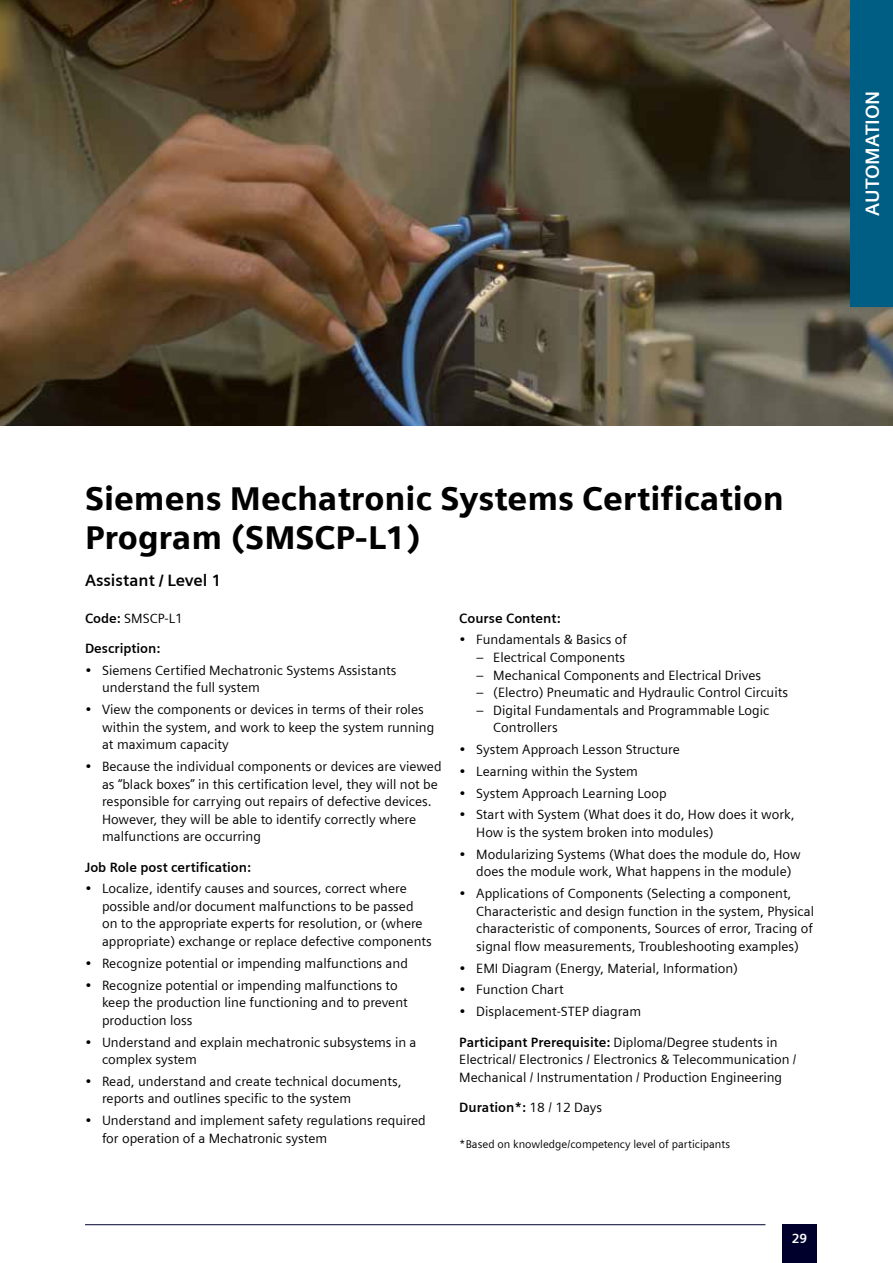
<style>
.page{position:relative;width:893px;height:1263px;background:#fff}
.page>*{position:absolute;margin:0;border:0;box-sizing:border-box;transform-origin:0 0}
.t1{font:900 33px/39.6px "Siemens Sans";color:#000}
.t2{font:700 19.5px "Siemens Sans";color:#fff}
.t3{font:700 16.5px "Siemens Sans";color:#000}
.t4{font:13.5px/17.5px "Siemens Sans";color:#000}
.t5{font:700 13.5px "Siemens Sans";color:#000}
.t6{font:700 13.5px "Siemens Sans";color:#fff}
.t7{font:11.25px "Siemens Sans";color:#000}
.s1{font-weight:700}
.s2{font-weight:400}
</style>
<div class="page">
<img style="left:0;top:0;width:893px;height:425px">
<div style="left:850px;top:0;width:43px;height:306px;background:#005d83"></div>
<div style="left:782px;top:1225px;width:34px;height:38px;background:#00002c"></div>
<hr style="left:85px;top:1224px;width:680px;height:1px;background:#00002c">
<h2 class="t2" style="left:861px;top:216px;width:127px;rotate:-90deg">AUTOMATION</h2>
<h1 class="t1" style="left:85px;top:478px;width:701px">Siemens Mechatronic Systems Certification<br>Program (SMSCP-L1)</h1>
<p class="t3" style="left:85px;top:571px;width:138px">Assistant / Level 1</p>
<p class="t4" style="left:85px;top:609px;width:99px"><span class="s1">Code:</span> SMSCP-L1</p>
<p class="t5" style="left:85px;top:641px;width:77px">Description:</p>
<p class="t4" style="left:102px;top:661px;width:296px;text-indent:-17px">• Siemens Certified Mechatronic Systems Assistants understand the full system</p>
<p class="t4" style="left:102px;top:701px;width:334px;text-indent:-17px">• View the components or devices in terms of their roles within the system, and work to keep the system running at maximum capacity</p>
<p class="t4" style="left:102px;top:758px;width:341px;text-indent:-17px">• Because the individual components or devices are viewed as “black boxes” in this certification level, they will not be responsible for carrying out repairs of defective devices.<br>However, they will be able to identify correctly where malfunctions are occurring</p>
<p class="t5" style="left:85px;top:859px;width:168px">Job Role post certification:</p>
<p class="t4" style="left:102px;top:880px;width:331px;text-indent:-17px">• Localize, identify causes and sources, correct where possible and/or document malfunctions to be passed on to the appropriate experts for resolution, or (where appropriate) exchange or replace defective components</p>
<p class="t4" style="left:85px;top:954px;width:324px">• Recognize potential or impending malfunctions and</p>
<p class="t4" style="left:102px;top:976px;width:307px;text-indent:-17px">• Recognize potential or impending malfunctions to keep the production line functioning and to prevent production loss</p>
<p class="t4" style="left:102px;top:1033px;width:316px;text-indent:-17px">• Understand and explain mechatronic subsystems in a complex system</p>
<p class="t4" style="left:102px;top:1072px;width:301px;text-indent:-17px">• Read, understand and create technical documents, reports and outlines specific to the system</p>
<p class="t4" style="left:102px;top:1112px;width:325px;text-indent:-17px">• Understand and implement safety regulations required for operation of a Mechatronic system</p>
<p class="t5" style="left:459px;top:610px;width:103px">Course Content:</p>
<p class="t4" style="left:459px;top:631px;width:169px">• Fundamentals &amp; Basics of</p>
<p class="t4" style="left:476px;top:649px;width:150px">– Electrical Components</p>
<p class="t4" style="left:476px;top:666px;width:286px">– Mechanical Components and Electrical Drives</p>
<p class="t4" style="left:476px;top:684px;width:313px">– (Electro) Pneumatic and Hydraulic Control Circuits</p>
<p class="t4" style="left:493px;top:701px;width:278px;text-indent:-17px">– Digital Fundamentals and Programmable Logic<br>Controllers</p>
<p class="t4" style="left:459px;top:741px;width:222px">• System Approach Lesson Structure</p>
<p class="t4" style="left:459px;top:762px;width:180px">• Learning within the System</p>
<p class="t4" style="left:459px;top:784px;width:209px">• System Approach Learning Loop</p>
<p class="t4" style="left:476px;top:806px;width:320px;text-indent:-17px">• Start with System (What does it do, How does it work,<br>How is the system broken into modules)</p>
<p class="t4" style="left:459px;top:845px;width:343px;text-align:center">• Modularizing Systems (What does the module do, How does the module work, What happens in the module)</p>
<p class="t4" style="left:476px;top:885px;width:339px;text-indent:-17px">• Applications of Components (Selecting a component, Characteristic and design function in the system, Physical characteristic of components, Sources of error, Tracing of signal flow measurements, Troubleshooting examples)</p>
<p class="t4" style="left:459px;top:959px;width:280px">• EMI Diagram (Energy, Material, Information)</p>
<p class="t4" style="left:459px;top:981px;width:106px">• Function Chart</p>
<p class="t4" style="left:459px;top:1003px;width:183px">• Displacement-STEP diagram</p>
<p class="t4" style="left:459px;top:1033px;width:339px"><span class="s1">Participant Prerequisite:</span> Diploma/Degree students in<br>Electrical/ Electronics / Electronics &amp; Telecommunication /<br>Mechanical / Instrumentation / Production Engineering</p>
<p class="t5" style="left:459px;top:1099px;width:144px">Duration*: <span class="s2">18 / 12 Days</span></p>
<p class="t7" style="left:459px;top:1137px;width:272px">*Based on knowledge/competency level of participants</p>
<p class="t6" style="left:792px;top:1231px;width:17px">29</p>
</div>
